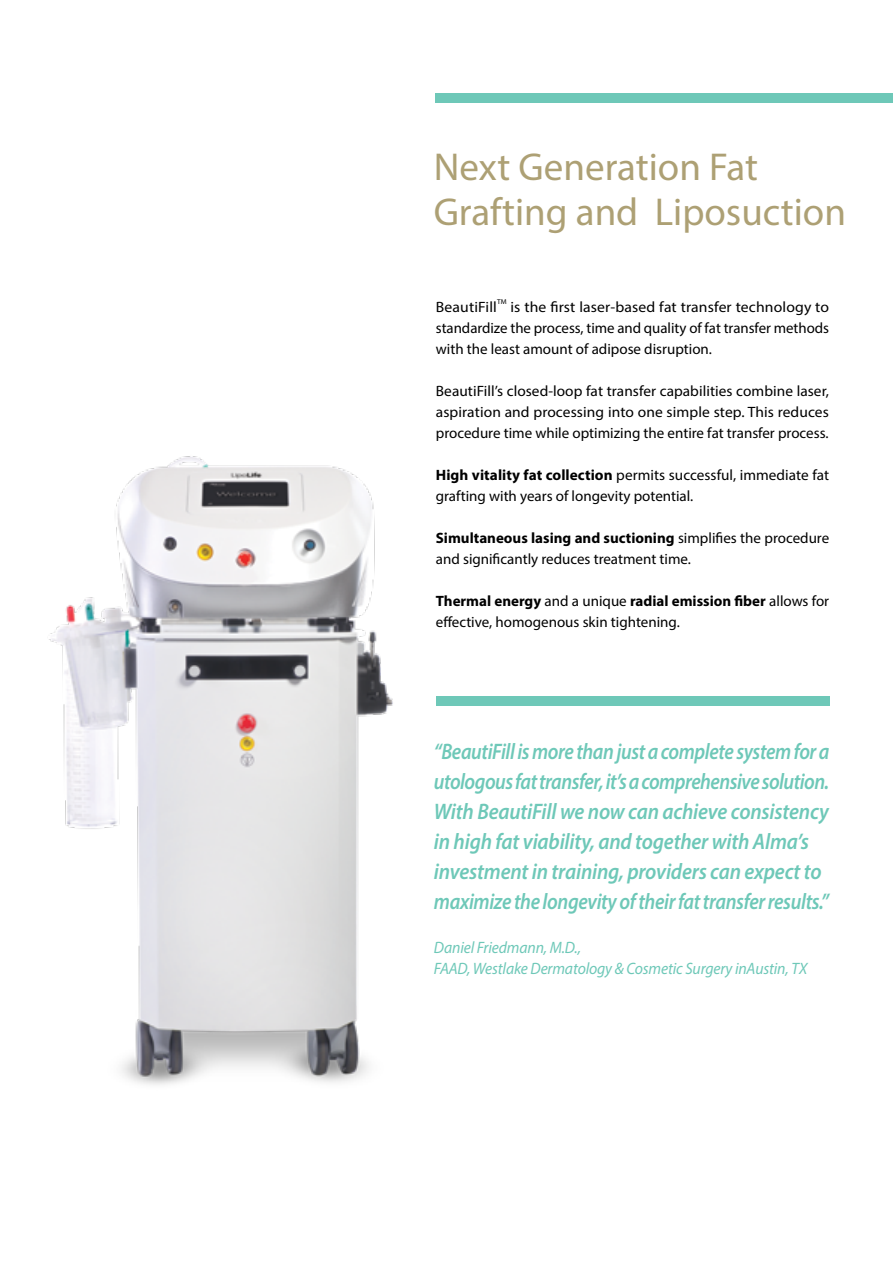
<style>
.page{position:relative;width:893px;height:1263px;background:#fff}
.page>*{position:absolute;margin:0;border:0;box-sizing:border-box;transform-origin:0 0}
.t1{font:39px/45px "Myriad Pro";color:#ada074}
.t2{font:italic 600 22.5px/30px "Myriad Pro";letter-spacing:-.02em;color:#6ec8b8;scale:.87 1}
.t3{font:italic 16.5px/21px "Myriad Pro";letter-spacing:-.01em;color:#6ec8b8;scale:.95 1}
.t4{font:15px/21px "Myriad Pro";color:#000}
.t5{font:15px/21px "Myriad Pro";color:#000;text-align:justify;scale:1.04 1}
.t6{font:7.05px "Myriad Pro";color:#000;scale:1.04 1}
.s1{font-weight:700}
</style>
<div class="page">
<img style="left:49px;top:456px;width:462px;height:629px">
<div style="left:436px;top:93px;width:457px;height:9px;background:#6ec8b8"></div>
<div style="left:436px;top:696px;width:393px;height:9px;background:#6ec8b8"></div>
<h1 class="t1" style="left:434px;top:144px;width:414px">Next Generation Fat<br>Grafting and Liposuction</h1>
<p class="t6" style="left:497px;top:297px;width:11px">TM</p>
<p class="t5" style="left:436px;top:296px;width:380px;text-indent:75px">is the first laser-based fat transfer technology to standardize the process, time and quality of fat transfer methods with the least amount of adipose disruption.</p>
<p class="t4" style="left:436px;top:380px;width:395px;text-align:justify">BeautiFill’s closed-loop fat transfer capabilities combine laser, aspiration and processing into one simple step. This reduces procedure time while optimizing the entire fat transfer process.</p>
<p class="t4" style="left:436px;top:464px;width:395px"><span class="s1">High vitality fat collection</span> permits successful, immediate fat grafting with years of longevity potential.</p>
<p class="t4" style="left:436px;top:527px;width:395px"><span class="s1">Simultaneous lasing and suctioning</span> simplifies the procedure and significantly reduces treatment time.</p>
<p class="t4" style="left:436px;top:590px;width:395px"><span class="s1">Thermal energy</span> and a unique <span class="s1">radial emission fiber</span> allows for effective, homogenous skin tightening.</p>
<p class="t5" style="left:436px;top:296px;width:60px">BeautiFill</p>
<p class="t2" style="left:434px;top:736px;width:456px">“BeautiFill is more than just a complete system for a utologous fat transfer, it’s a comprehensive solution.<br>With BeautiFill we now can achieve consistency in high fat viability, and together with Alma’s investment in training, providers can expect to maximize the longevity of their fat transfer results.”</p>
<p class="t3" style="left:434px;top:936px;width:394px">Daniel Friedmann, M.D.,<br>FAAD, Westlake Dermatology &amp; Cosmetic Surgery inAustin, TX</p>
</div>
